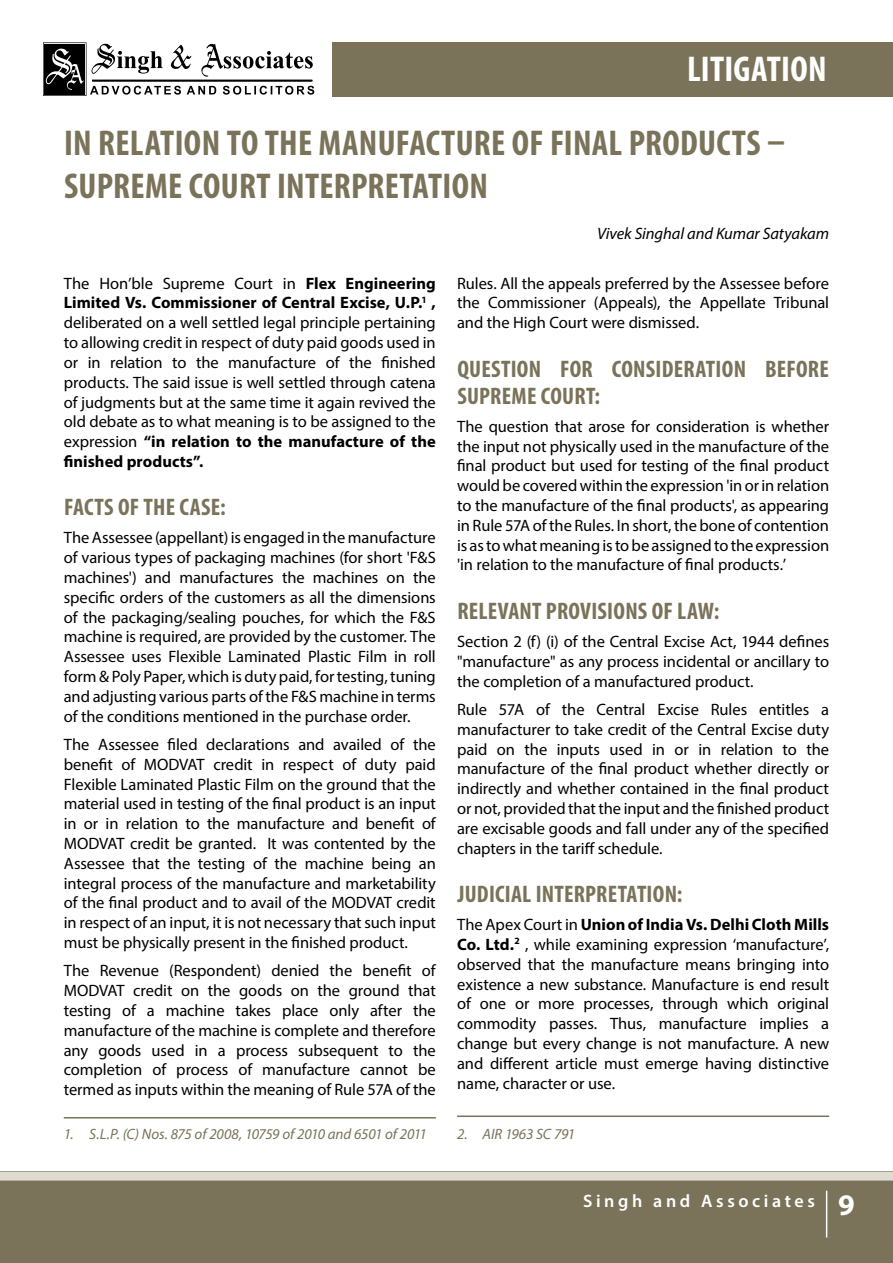
<style>
.page{position:relative;width:893px;height:1263px;background:#fff}
.page>*{position:absolute;margin:0;border:0;box-sizing:border-box;transform-origin:0 0}
.t1{font:700 condensed 36px/43.2px "Myriad Pro";letter-spacing:.005em;color:#7a7359}
.t2{font:700 condensed 36px "Myriad Pro";color:#fff}
.t3{font:700 condensed 24px/27px "Myriad Pro";letter-spacing:.01em;color:#7a7359}
.t4{font:600 18px "Myriad Pro";letter-spacing:.2em;color:#fff}
.t5{font:16.5px/19.8px "Myriad Pro";letter-spacing:-.005em;color:#000;text-align:justify}
.t6{font:italic 16.5px "Myriad Pro";letter-spacing:-.005em;color:#000}
.t7{font:italic 15px "Myriad Pro";letter-spacing:-.02em;color:#7a7359}
.s1{font-weight:700}
.s2{font-weight:700;font-size:30px}
</style>
<div class="page">
<div style="left:332px;top:43px;width:561px;height:54px;background:#7a7359"></div>
<svg style="left:43px;top:42px;width:271px;height:54px"></svg>
<div style="left:0;top:1171px;width:893px;height:92px;background:#7a7359"></div>
<div style="left:0;top:1171px;width:893px;height:9px;background:#dedbd0"></div>
<hr style="left:826px;top:1191px;width:1px;height:46px;background:#fff">
<hr style="left:64px;top:1117px;width:372px;height:1px;background:#7a7359">
<hr style="left:457px;top:1115px;width:372px;height:2px;background:#7a7359">
<h1 class="t2" style="left:687px;top:47px;width:109px">LITIGATION</h1>
<h1 class="t1" style="left:64px;top:120px;width:722px">IN RELATION TO THE MANUFACTURE OF FINAL PRODUCTS –<br>SUPREME COURT INTERPRETATION</h1>
<p class="t6" style="left:597px;top:223px;width:234px">Vivek Singhal and Kumar Satyakam</p>
<p class="t5" style="left:64px;top:273px;width:374px">The Hon’ble Supreme Court in <span class="s1">Flex Engineering Limited Vs. Commissioner of Central Excise, U.P.</span><sup>1</sup> <span class="s1">, </span>deliberated on a well settled legal principle pertaining to allowing credit in respect of duty paid goods used in or in relation to the manufacture of the finished products. The said issue is well settled through catena of judgments but at the same time it again revived the old debate as to what meaning is to be assigned to the expression <span class="s1">“in relation to the manufacture of the finished products”.</span></p>
<h2 class="t3" style="left:64px;top:493px;width:163px">FACTS OF THE CASE:</h2>
<p class="t5" style="left:64px;top:528px;width:374px">The Assessee (appellant) is engaged in the manufacture of various types of packaging machines (for short 'F&amp;S machines') and manufactures the machines on the specific orders of the customers as all the dimensions of the packaging/sealing pouches, for which the F&amp;S machine is required, are provided by the customer. The Assessee uses Flexible Laminated Plastic Film in roll form &amp; Poly Paper, which is duty paid, for testing, tuning and adjusting various parts of the F&amp;S machine in terms of the conditions mentioned in the purchase order.</p>
<p class="t5" style="left:64px;top:734px;width:374px">The Assessee filed declarations and availed of the benefit of MODVAT credit in respect of duty paid Flexible Laminated Plastic Film on the ground that the material used in testing of the final product is an input in or in relation to the manufacture and benefit of MODVAT credit be granted. It was contented by the Assessee that the testing of the machine being an integral process of the manufacture and marketability of the final product and to avail of the MODVAT credit in respect of an input, it is not necessary that such input must be physically present in the finished product.</p>
<p class="t5" style="left:64px;top:961px;width:374px">The Revenue (Respondent) denied the benefit of MODVAT credit on the goods on the ground that testing of a machine takes place only after the manufacture of the machine is complete and therefore any goods used in a process subsequent to the completion of process of manufacture cannot be termed as inputs within the meaning of Rule 57A of the</p>
<p class="t5" style="left:457px;top:273px;width:374px">Rules. All the appeals preferred by the Assessee before the Commissioner (Appeals), the Appellate Tribunal and the High Court were dismissed.</p>
<h2 class="t3" style="left:457px;top:355px;width:373px">QUESTION FOR CONSIDERATION BEFORE<br>SUPREME COURT:</h2>
<p class="t5" style="left:457px;top:416px;width:374px">The question that arose for consideration is whether the input not physically used in the manufacture of the final product but used for testing of the final product would be covered within the expression 'in or in relation to the manufacture of the final products', as appearing in Rule 57A of the Rules. In short, the bone of contention is as to what meaning is to be assigned to the expression 'in relation to the manufacture of final products.’</p>
<h2 class="t3" style="left:457px;top:597px;width:264px">RELEVANT PROVISIONS OF LAW:</h2>
<p class="t5" style="left:457px;top:631px;width:374px">Section 2 (f) (i) of the Central Excise Act, 1944 defines "manufacture" as any process incidental or ancillary to the completion of a manufactured product.</p>
<p class="t5" style="left:457px;top:699px;width:374px">Rule 57A of the Central Excise Rules entitles a manufacturer to take credit of the Central Excise duty paid on the inputs used in or in relation to the manufacture of the final product whether directly or indirectly and whether contained in the final product or not, provided that the input and the finished product are excisable goods and fall under any of the specified chapters in the tariff schedule.</p>
<h2 class="t3" style="left:457px;top:880px;width:227px">JUDICIAL INTERPRETATION:</h2>
<p class="t5" style="left:457px;top:914px;width:374px">The Apex Court in <span class="s1">Union of India Vs. Delhi Cloth Mills Co. Ltd.</span><sup>2</sup> , while examining expression ‘manufacture’, observed that the manufacture means bringing into existence a new substance. Manufacture is end result of one or more processes, through which original commodity passes. Thus, manufacture implies a change but every change is not manufacture. A new and different article must emerge having distinctive name, character or use.</p>
<p class="t7" style="left:64px;top:1124px;width:365px">1. S.L.P. (C) Nos. 875 of 2008, 10759 of 2010 and 6501 of 2011</p>
<p class="t7" style="left:457px;top:1124px;width:119px">2. AIR 1963 SC 791</p>
<p class="t4" style="left:583px;top:1190px;width:273px">Singh and Associates <span class="s2">9</span></p>
</div>
